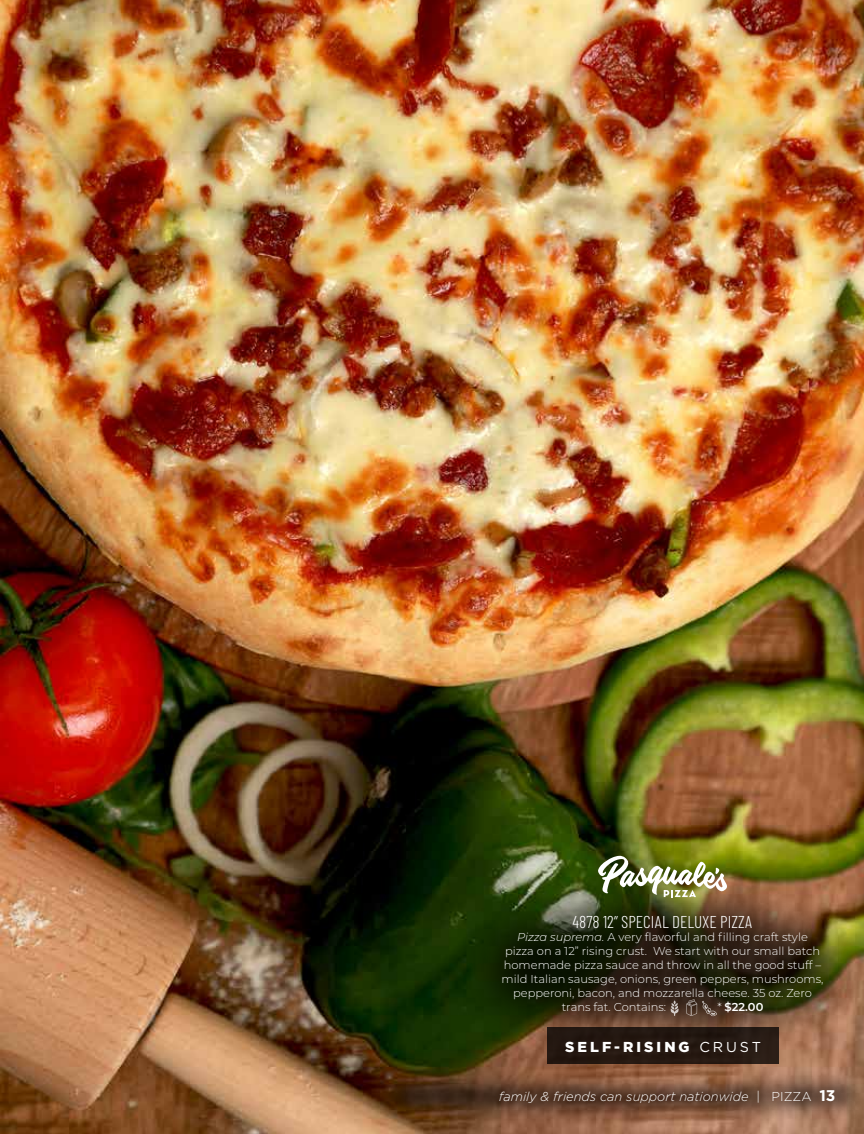
<style>
.page{position:relative;width:864px;height:1134px;background:#fff}
.page>*{position:absolute;margin:0;border:0;box-sizing:border-box;transform-origin:0 0}
.t1{font:300 17.25px "Barlow Condensed";color:#fff}
.t2{font:900 14.4px "Gotham";letter-spacing:.215em;color:#fff}
.t3{font:italic 300 12.75px "Gotham";color:#fff}
.t4{font:300 11.4px "Montserrat";color:#fff}
.t5{font:600 11.4px "Montserrat";color:#fff}
.s1{font-style:italic}
.s2{font-weight:300}
.s3{font-weight:400}
.s4{font-style:normal;font-size:12.9px}
.s5{font-weight:700;font-style:normal;font-size:15.45px}
</style>
<div class="page">
<img style="left:0;top:0;width:864px;height:1134px">
<div style="left:376px;top:1069px;width:488px;height:55px;background:#000;opacity:.75"></div>
<div style="left:460px;top:872px;width:404px;height:187px;background:#000;opacity:.75"></div>
<svg style="left:671px;top:1000px;width:8px;height:16px"></svg>
<svg style="left:686px;top:999px;width:31px;height:17px"></svg>
<img style="left:598px;top:856px;width:129px;height:41px">
<div style="left:547px;top:1027px;width:231px;height:36px;background:#241711"></div>
<h1 class="t1" style="left:573px;top:911px;width:181px">4878 12” SPECIAL DELUXE PIZZA</h1>
<p class="t4" style="left:517px;top:930px;width:292px"><span class="s1">Pizza suprema.</span> A very flavorful and filling craft style</p>
<p class="t4" style="left:505px;top:943px;width:317px">pizza on a 12” rising crust. We start with our small batch</p>
<p class="t4" style="left:504px;top:957px;width:319px">homemade pizza sauce and throw in all the good stuff –</p>
<p class="t4" style="left:502px;top:971px;width:323px">mild Italian sausage, onions, green peppers, mushrooms,</p>
<p class="t4" style="left:513px;top:985px;width:300px">pepperoni, bacon, and mozzarella cheese. 35 oz. Zero</p>
<p class="t4" style="left:562px;top:999px;width:106px">trans fat. Contains:</p>
<p class="t5" style="left:717px;top:999px;width:47px"><span class="s2">*</span> $22.00</p>
<p class="t2" style="left:565px;top:1038px;width:197px">SELF-RISING <span class="s3">CRUST</span></p>
<p class="t3" style="left:499px;top:1089px;width:338px">family &amp; friends can support nationwide <span class="s4">| PIzzA</span> <span class="s5">13</span></p>
</div>
